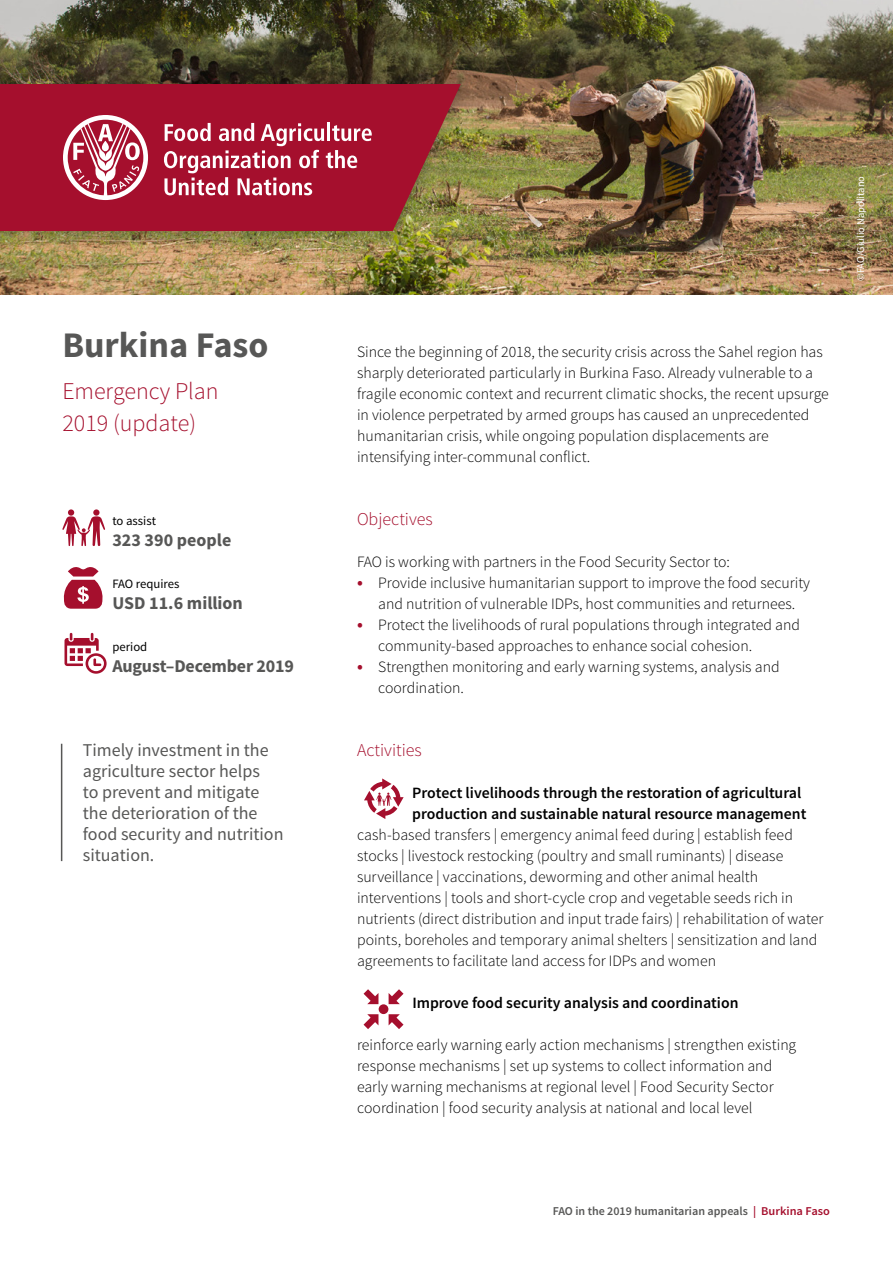
<style>
.page{position:relative;width:893px;height:1263px;background:#fff}
.page>*{position:absolute;margin:0;border:0;box-sizing:border-box;transform-origin:0 0}
.t1{font:700 36px "Source Sans Pro";color:#575756}
.t2{font:300 24px/31.5px "Source Sans Pro";color:#a50f2d}
.t3{font:18px/21px "Source Sans Pro";color:#575756}
.t4{font:700 18px "Source Sans Pro";color:#575756}
.t5{font:300 18px "Source Sans Pro";color:#a50f2d}
.t6{font:300 15.75px/21px "Source Sans Pro";color:#000}
.t7{font:600 15.75px/21px "Source Sans Pro";color:#000}
.t8{font:12.75px "Source Sans Pro";color:#000}
.t9{font:600 12px "Source Sans Pro";color:#575756}
.t10{font:10.5px "Source Sans Pro";color:#fff}
.s1{font-weight:600;font-size:18px;color:#a50f2d}
.s2{color:#a50f2d}
</style>
<div class="page">
<img style="left:0;top:0;width:893px;height:294px">
<svg style="left:63px;top:567px;width:40px;height:42px"></svg>
<svg style="left:65px;top:633px;width:42px;height:41px"></svg>
<svg style="left:62px;top:509px;width:43px;height:37px"></svg>
<div style="left:0;top:80px;width:473px;height:164px;background:#000;opacity:.16"></div>
<svg style="left:0;top:84px;width:461px;height:147px;fill:#a50f2d"></svg>
<svg style="left:63px;top:115px;width:85px;height:85px"></svg>
<svg style="left:164px;top:123px;width:208px;height:72px"></svg>
<svg style="left:364px;top:778px;width:40px;height:41px"></svg>
<svg style="left:364px;top:989px;width:39px;height:40px"></svg>
<hr style="left:61px;top:744px;width:1px;height:117px;background:#575756">
<h1 class="t1" style="left:62px;top:322px;width:208px">Burkina Faso</h1>
<h2 class="t2" style="left:62px;top:375px;width:158px">Emergency Plan<br>2019 (update)</h2>
<p class="t8" style="left:112px;top:513px;width:45px">to assist</p>
<p class="t4" style="left:112px;top:528px;width:120px">323 390 people</p>
<p class="t8" style="left:112px;top:576px;width:69px">FAO requires</p>
<p class="t4" style="left:112px;top:591px;width:132px">USD 11.6 million</p>
<p class="t8" style="left:112px;top:639px;width:36px">period</p>
<p class="t4" style="left:112px;top:654px;width:183px">August–December 2019</p>
<p class="t3" style="left:83px;top:740px;width:202px">Timely investment in the agriculture sector helps<br>to prevent and mitigate the deterioration of the food security and nutrition situation.</p>
<p class="t6" style="left:357px;top:341px;width:473px">Since the beginning of 2018, the security crisis across the Sahel region has sharply deteriorated particularly in Burkina Faso. Already vulnerable to a fragile economic context and recurrent climatic shocks, the recent upsurge in violence perpetrated by armed groups has caused an unprecedented humanitarian crisis, while ongoing population displacements are intensifying inter‑communal conflict.</p>
<p class="t5" style="left:357px;top:508px;width:77px">Objectives</p>
<p class="t6" style="left:357px;top:551px;width:374px">FAO is working with partners in the Food Security Sector to:</p>
<p class="t6" style="left:357px;top:572px;width:455px;text-align:center"><span class="s1">•</span> Provide inclusive humanitarian support to improve the food security and nutrition of vulnerable IDPs, host communities and returnees.</p>
<p class="t6" style="left:378px;top:614px;width:423px;text-indent:-21px"><span class="s1">•</span> Protect the livelihoods of rural populations through integrated and community-based approaches to enhance social cohesion.</p>
<p class="t6" style="left:378px;top:656px;width:403px;text-indent:-21px"><span class="s1">•</span> Strengthen monitoring and early warning systems, analysis and coordination.</p>
<p class="t5" style="left:357px;top:739px;width:66px">Activities</p>
<p class="t7" style="left:412px;top:783px;width:396px">Protect livelihoods through the restoration of agricultural production and sustainable natural resource management</p>
<p class="t6" style="left:357px;top:824px;width:468px">cash-based transfers | emergency animal feed during | establish feed stocks | livestock restocking (poultry and small ruminants) | disease surveillance | vaccinations, deworming and other animal health interventions | tools and short-cycle crop and vegetable seeds rich in nutrients (direct distribution and input trade fairs) | rehabilitation of water points, boreholes and temporary animal shelters | sensitization and land agreements to facilitate land access for IDPs and women</p>
<p class="t7" style="left:412px;top:993px;width:328px">Improve food security analysis and coordination</p>
<p class="t6" style="left:357px;top:1034px;width:441px">reinforce early warning early action mechanisms | strengthen existing response mechanisms | set up systems to collect information and early warning mechanisms at regional level | Food Security Sector coordination | food security analysis at national and local level</p>
<p class="t10" style="left:854px;top:281px;width:107px;rotate:-90deg">©FAO/Giulio Napolitano</p>
<p class="t9" style="left:553px;top:1203px;width:279px">FAO in the 2019 humanitarian appeals <span class="s2">| Burkina Faso</span></p>
</div>
